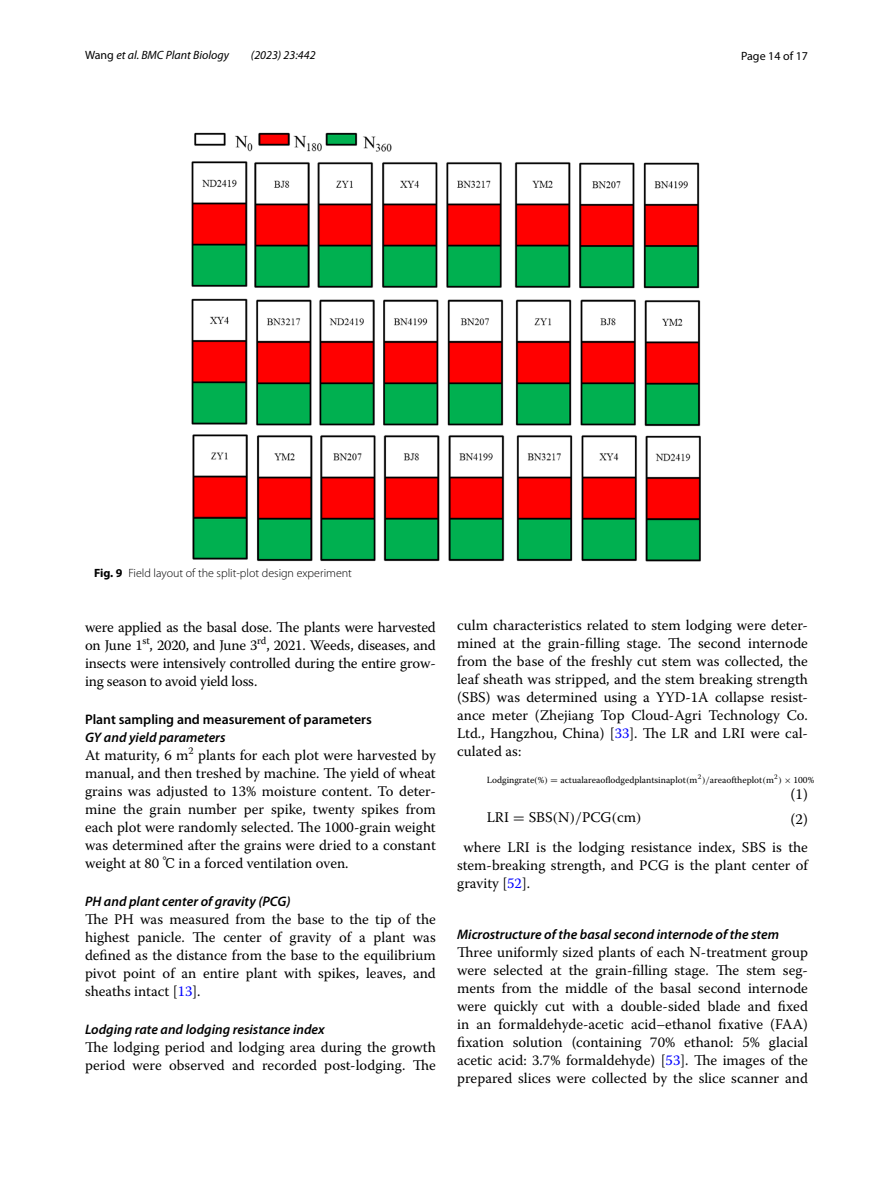
<style>
.page{position:relative;width:893px;height:1187px;background:#fff}
.page>*{position:absolute;margin:0;border:0;box-sizing:border-box;transform-origin:0 0}
.t1{font:15px "Warnock Pro";color:#000}
.t2{font:14.7px/18px "Warnock Pro";color:#000;text-align:justify}
.t3{font:14.7px "Warnock Pro Regular 3";color:#000}
.t4{font:italic 600 13.8px "Myriad Pro";color:#000}
.t5{font:600 13.8px "Myriad Pro";color:#000}
.t6{font:300 12px "Myriad Pro";color:#000}
.t7{font:italic 12px "Myriad Pro";color:#000}
.t8{font:12px "Myriad Pro";color:#000}
.t9{font:9.45px "Warnock Pro Regular 2";color:#000}
.s1{font-style:normal}
.s2{font-weight:700}
.s3{font-family:"Code 2000"}
.s4{color:#00f}
.s5{font-family:"MTMI2"}
.s6{font-family:"MTSYN"}
.s7{font-family:"MTSYN2"}
.s8{font-family:"MTMI"}
</style>
<div class="page">
<img style="left:191px;top:133px;width:510px;height:428px">
<p class="t7" style="left:85px;top:48px;width:146px"><span class="s1">Wang</span> et al. BMC Plant Biology</p>
<p class="t7" style="left:251px;top:48px;width:66px">(2023) 23:442</p>
<p class="t8" style="left:741px;top:48px;width:68px">Page 14 of 17</p>
<p class="t6" style="left:94px;top:566px;width:259px"><span class="s2">Fig. 9</span> Field layout of the split-plot design experiment</p>
<p class="t2" style="left:85px;top:618px;width:352px">were applied as the basal dose. The plants were harvested on June 1<sup>st</sup>, 2020, and June 3<sup>rd</sup>, 2021. Weeds, diseases, and insects were intensively controlled during the entire grow&shy;ing season to avoid yield loss.</p>
<p class="t5" style="left:85px;top:710px;width:288px">Plant sampling and measurement of parameters</p>
<p class="t4" style="left:85px;top:728px;width:142px">GY and yield parameters</p>
<p class="t2" style="left:85px;top:746px;width:352px">At maturity, 6 m<sup>2</sup> plants for each plot were harvested by manual, and then treshed by machine. The yield of wheat grains was adjusted to 13% moisture content. To deter&shy;mine the grain number per spike, twenty spikes from each plot were randomly selected. The 1000-grain weight was determined after the grains were dried to a constant weight at 80 <span class="s3">℃</span> in a forced ventilation oven.</p>
<p class="t4" style="left:85px;top:892px;width:207px">PH and plant center of gravity (PCG)</p>
<p class="t2" style="left:85px;top:910px;width:352px">The PH was measured from the base to the tip of the highest panicle. The center of gravity of a plant was defined as the distance from the base to the equilibrium pivot point of an entire plant with spikes, leaves, and sheaths intact [<span class="s4">13</span>].</p>
<p class="t4" style="left:85px;top:1020px;width:241px">Lodging rate and lodging resistance index</p>
<p class="t2" style="left:85px;top:1038px;width:352px">The lodging period and lodging area during the growth period were observed and recorded post-lodging. The</p>
<p class="t2" style="left:457px;top:616px;width:352px">culm characteristics related to stem lodging were deter&shy;mined at the grain-filling stage. The second internode from the base of the freshly cut stem was collected, the leaf sheath was stripped, and the stem breaking strength (SBS) was determined using a YYD-1A collapse resist&shy;ance meter (Zhejiang Top Cloud-Agri Technology Co.<br>Ltd., Hangzhou, China) [<span class="s4">33</span>]. The LR and LRI were cal&shy;culated as:</p>
<p class="t9" style="left:487px;top:776px;width:329px">Lodgingrate<span class="s5">(</span>%<span class="s5">)</span> <span class="s6">=</span> actualareaoflodgedplantsinaplot<span class="s5">(</span>m<sup>2</sup><span class="s5">)/</span>areaoftheplot<span class="s5">(</span>m<sup>2</sup><span class="s5">)</span> <span class="s6">×</span> 100%</p>
<p class="t3" style="left:487px;top:811px;width:157px">LRI <span class="s7">=</span> SBS<span class="s8">(</span>N<span class="s8">)/</span>PCG<span class="s8">(</span>cm<span class="s8">)</span></p>
<p class="t1" style="left:791px;top:810px;width:19px">(2)</p>
<p class="t1" style="left:791px;top:785px;width:19px">(1)</p>
<p class="t2" style="left:457px;top:838px;width:352px;text-indent:6px">where LRI is the lodging resistance index, SBS is the stem-breaking strength, and PCG is the plant center of gravity [<span class="s4">52</span>].</p>
<p class="t4" style="left:457px;top:925px;width:323px">Microstructure of the basal second internode of the stem</p>
<p class="t2" style="left:457px;top:942px;width:352px">Three uniformly sized plants of each N-treatment group were selected at the grain-filling stage. The stem seg&shy;ments from the middle of the basal second internode were quickly cut with a double-sided blade and fixed in an formaldehyde-acetic acid–ethanol fixative (FAA) fixation solution (containing 70% ethanol: 5% glacial acetic acid: 3.7% formaldehyde) [<span class="s4">53</span>]. The images of the prepared slices were collected by the slice scanner and</p>
</div>
